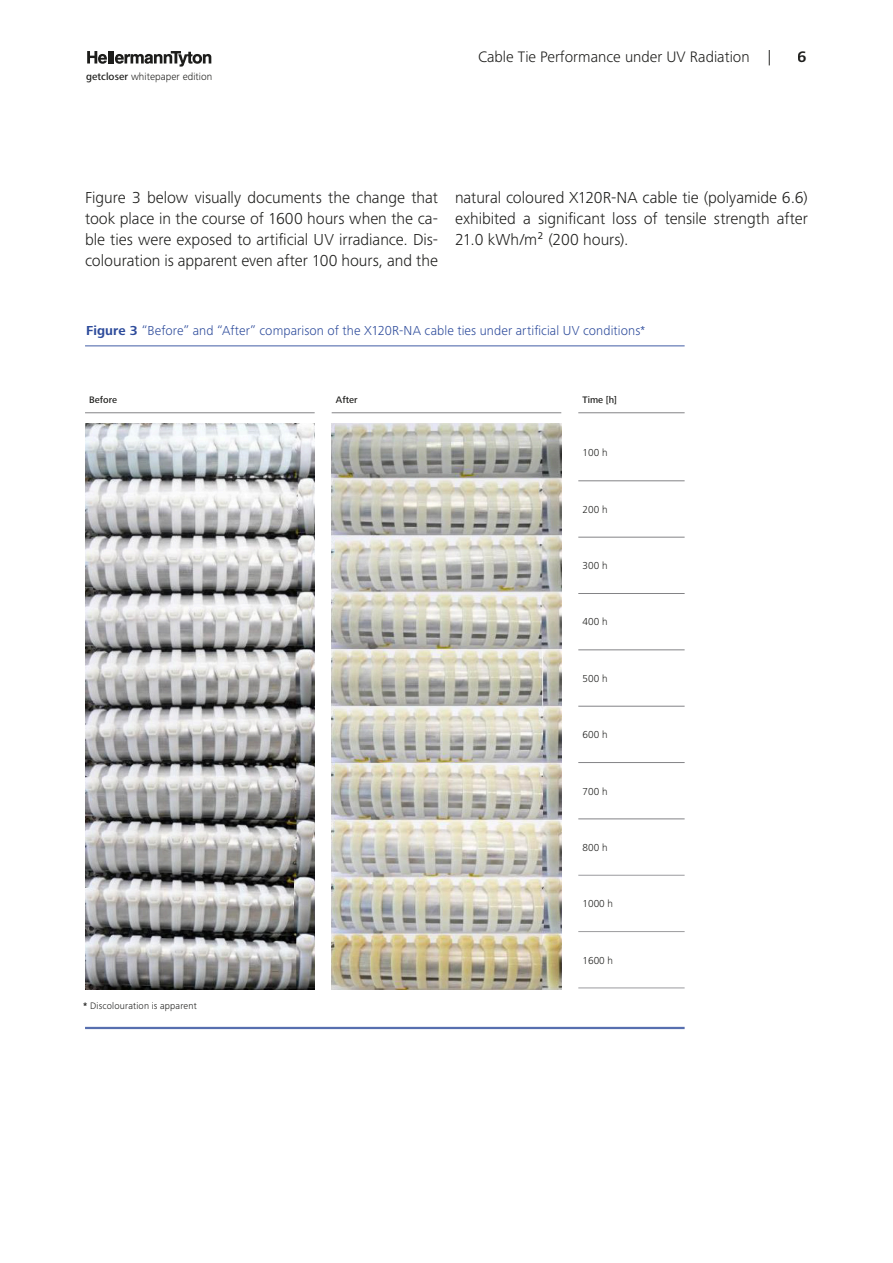
<style>
.page{position:relative;width:893px;height:1263px;background:#fff}
.page>*{position:absolute;margin:0;border:0;box-sizing:border-box;transform-origin:0 0}
.t1{font:300 16.5px/21px "Frutiger Next LTW1 G";color:#1d1d1b;text-align:justify}
.t2{font:300 15.75px "Frutiger Next LTW1 G";color:#1d1d1b}
.t3{font:700 15.75px "Frutiger Next LTW1 G";color:#1d1d1b}
.t4{font:300 13.5px "Frutiger Next LTW1 G";letter-spacing:.01em;color:#2d4b9b}
.t5{font:300 10.5px "Frutiger Next LTW1 G";color:#1d1d1b}
.t6{font:300 9.75px "Frutiger Next LTW1 G";letter-spacing:.02em;color:#1d1d1b}
.t7{font:500 9.75px "Frutiger Next LTW1 G";color:#1d1d1b}
.s1{font-weight:500}
.s2{font-weight:700}
</style>
<div class="page">
<svg style="left:87px;top:51px;width:124px;height:16px"></svg>
<img style="left:85px;top:424px;width:230px;height:565px">
<img style="left:332px;top:424px;width:229px;height:565px">
<hr style="left:578px;top:819px;width:107px;height:1px;background:#838386">
<hr style="left:578px;top:481px;width:107px;height:1px;background:#838386">
<hr style="left:578px;top:762px;width:107px;height:1px;background:#838386">
<hr style="left:578px;top:537px;width:107px;height:1px;background:#838386">
<hr style="left:578px;top:593px;width:107px;height:1px;background:#838386">
<hr style="left:578px;top:650px;width:107px;height:1px;background:#838386">
<hr style="left:578px;top:706px;width:107px;height:1px;background:#838386">
<hr style="left:578px;top:875px;width:107px;height:1px;background:#9b9b9e">
<hr style="left:578px;top:931px;width:107px;height:1px;background:#9b9b9e">
<hr style="left:578px;top:988px;width:107px;height:1px;background:#9b9b9e">
<hr style="left:85px;top:412px;width:230px;height:1px;background:#838386">
<hr style="left:332px;top:412px;width:229px;height:1px;background:#838386">
<hr style="left:578px;top:412px;width:107px;height:1px;background:#838386">
<hr style="left:85px;top:345px;width:600px;height:1px;background:#576faf">
<hr style="left:85px;top:1027px;width:600px;height:2px;background:#576faf">
<p class="t5" style="left:86px;top:70px;width:128px"><span class="s1">getcloser</span> whitepaper edition</p>
<p class="t2" style="left:478px;top:48px;width:294px">Cable Tie Performance under UV Radiation |</p>
<p class="t3" style="left:798px;top:48px;width:11px">6</p>
<p class="t1" style="left:85px;top:187px;width:354px">Figure 3 below visually documents the change that took place in the course of 1600 hours when the ca&shy;ble ties were exposed to artificial UV irradiance. Dis&shy;colouration is apparent even after 100 hours, and the</p>
<p class="t1" style="left:455px;top:187px;width:354px">natural coloured X120R-NA cable tie (polyamide 6.6) exhibited a significant loss of tensile strength after 21.0 kWh/m² (200 hours).</p>
<p class="t4" style="left:86px;top:323px;width:561px"><span class="s2">Figure 3</span> “Before” and “After” comparison of the X120R-NA cable ties under artificial UV conditions*</p>
<p class="t7" style="left:89px;top:394px;width:29px">Before</p>
<p class="t7" style="left:336px;top:394px;width:23px">After</p>
<p class="t7" style="left:583px;top:394px;width:36px">Time [h]</p>
<p class="t5" style="left:583px;top:447px;width:27px">100 h</p>
<p class="t5" style="left:583px;top:503px;width:27px">200 h</p>
<p class="t5" style="left:583px;top:560px;width:27px">300 h</p>
<p class="t5" style="left:583px;top:616px;width:27px">400 h</p>
<p class="t5" style="left:583px;top:672px;width:27px">500 h</p>
<p class="t5" style="left:583px;top:729px;width:27px">600 h</p>
<p class="t5" style="left:583px;top:785px;width:27px">700 h</p>
<p class="t5" style="left:583px;top:841px;width:27px">800 h</p>
<p class="t5" style="left:583px;top:898px;width:32px">1000 h</p>
<p class="t6" style="left:83px;top:1000px;width:115px"><span class="s2">*</span> Discolouration is apparent</p>
<p class="t5" style="left:583px;top:954px;width:32px">1600 h</p>
</div>
